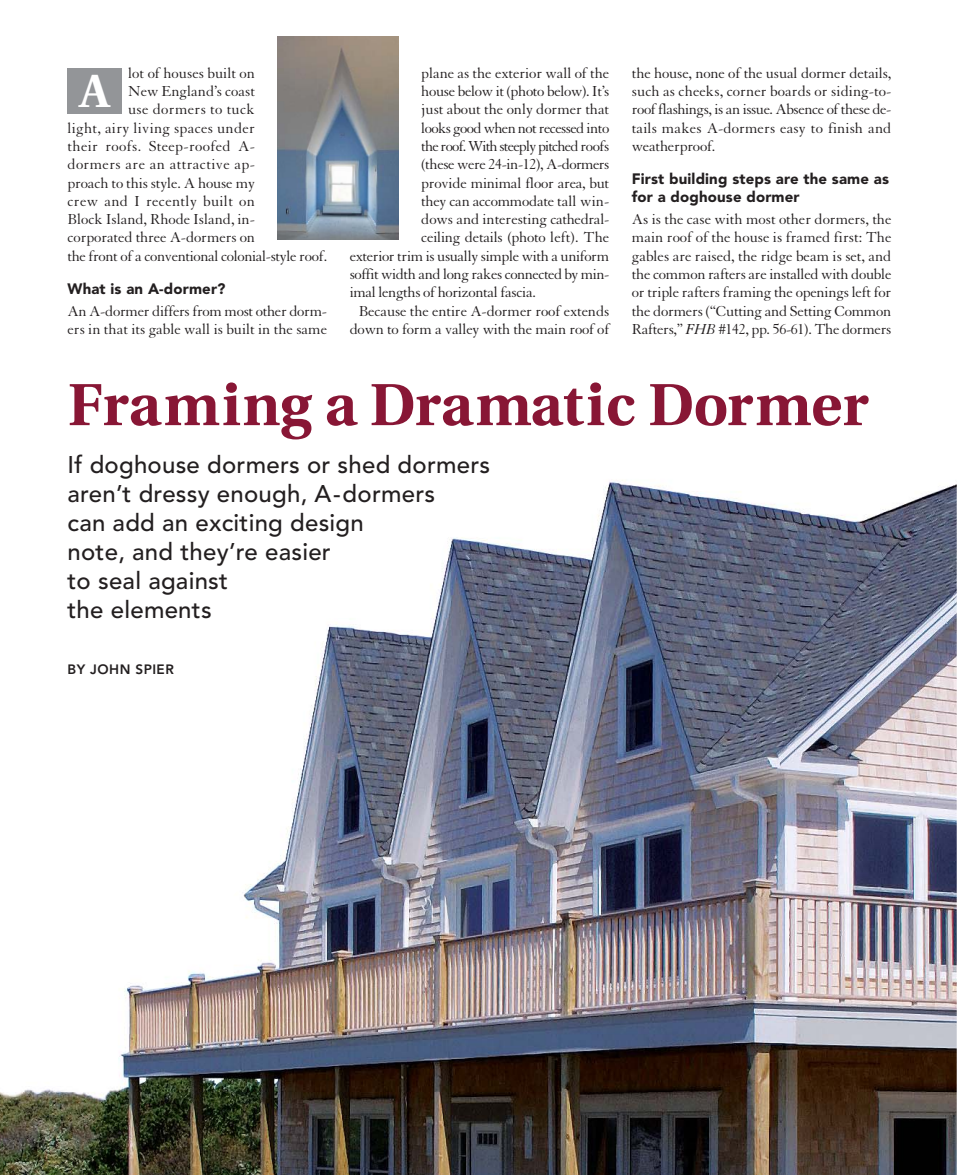
<style>
.page{position:relative;width:959px;height:1175px;background:#fff}
.page>*{position:absolute;margin:0;border:0;box-sizing:border-box;transform-origin:0 0}
.t1{font:700 59.25px "Utopia";letter-spacing:-.005em;color:#881635}
.t2{font:700 46.5px "Utopia";color:#fff}
.t3{font:500 24px/29.1px "Avenir";letter-spacing:.01em;color:#231f20}
.t4{font:15.75px/18.3px "Granjon";letter-spacing:-.015em;color:#231f20;text-align:justify}
.t5{font:15.75px "Granjon";letter-spacing:.02em;color:#231f20}
.t6{font:15.75px "Granjon";letter-spacing:-.05em;color:#231f20}
.t7{font:15.75px "Granjon";letter-spacing:-.04em;color:#231f20}
.t8{font:900 15px/18.3px "Avenir";letter-spacing:.01em;color:#231f20}
.t9{font:800 13.5px "Avenir";letter-spacing:.035em;color:#231f20}
.s1{font-style:italic}
</style>
<div class="page">
<img style="left:0;top:480px;width:956px;height:694px">
<img style="left:277px;top:36px;width:122px;height:203px">
<div style="left:68px;top:68px;width:54px;height:46px;background:#939598"></div>
<p class="t4" style="left:128px;top:65px;width:128px">lot of houses built on</p>
<p class="t4" style="left:128px;top:83px;width:128px">New England’s coast</p>
<p class="t5" style="left:128px;top:104px;width:128px">use dormers to tuck</p>
<p class="t5" style="left:68px;top:122px;width:189px">light, airy living spaces under</p>
<p class="t5" style="left:68px;top:140px;width:189px">their roofs. Steep-roofed A-</p>
<p class="t5" style="left:68px;top:158px;width:189px">dormers are an attractive ap-</p>
<p class="t4" style="left:68px;top:175px;width:189px">proach to this style. A house my</p>
<p class="t5" style="left:68px;top:195px;width:189px">crew and I recently built on</p>
<p class="t4" style="left:68px;top:211px;width:189px">Block Island, Rhode Island, in-</p>
<p class="t4" style="left:68px;top:230px;width:189px">corporated three A-dormers on</p>
<p class="t4" style="left:68px;top:248px;width:261px">the front of a conventional colonial-style roof.</p>
<p class="t8" style="left:68px;top:281px;width:160px">What is an A-dormer?</p>
<p class="t4" style="left:68px;top:303px;width:261px">An A-dormer differs from most other dorm&shy;ers in that its gable wall is built in the same</p>
<h2 class="t2" style="left:80px;top:73px;width:31px">A</h2>
<p class="t4" style="left:421px;top:65px;width:189px">plane as the exterior wall of the</p>
<p class="t4" style="left:421px;top:83px;width:189px">house below it (photo below). It’s</p>
<p class="t4" style="left:421px;top:102px;width:189px">just about the only dormer that</p>
<p class="t7" style="left:421px;top:122px;width:189px">looks good when not recessed into</p>
<p class="t6" style="left:421px;top:140px;width:189px">the roof. With steeply pitched roofs</p>
<p class="t4" style="left:421px;top:157px;width:189px">(these were 24-in-12), A-dormers</p>
<p class="t4" style="left:421px;top:175px;width:189px">provide minimal floor area, but</p>
<p class="t4" style="left:421px;top:193px;width:189px">they can accommodate tall win-</p>
<p class="t4" style="left:421px;top:211px;width:189px">dows and interesting cathedral-</p>
<p class="t4" style="left:421px;top:230px;width:189px">ceiling details (photo left). The</p>
<p class="t4" style="left:349px;top:248px;width:261px">exterior trim is usually simple with a uniform</p>
<p class="t4" style="left:349px;top:266px;width:261px">soffit width and long rakes connected by min-</p>
<p class="t4" style="left:349px;top:285px;width:188px">imal lengths of horizontal fascia.</p>
<p class="t4" style="left:359px;top:303px;width:252px">Because the entire A-dormer roof extends</p>
<p class="t4" style="left:350px;top:321px;width:261px">down to form a valley with the main roof of</p>
<p class="t4" style="left:632px;top:65px;width:261px">the house, none of the usual dormer details, such as cheeks, corner boards or siding-to&shy;roof flashings, is an issue. Absence of these de&shy;tails makes A-dormers easy to finish and weatherproof.</p>
<p class="t8" style="left:632px;top:171px;width:259px">First building steps are the same as for a doghouse dormer</p>
<p class="t4" style="left:632px;top:211px;width:261px">As is the case with most other dormers, the main roof of the house is framed first: The gables are raised, the ridge beam is set, and the common rafters are installed with double or triple rafters framing the openings left for the dormers (“Cutting and Setting Common Rafters,” <span class="s1">FHB</span> #142, pp. 56-61). The dormers</p>
<h1 class="t1" style="left:68px;top:381px;width:802px">Framing a Dramatic Dormer</h1>
<h3 class="t3" style="left:68px;top:452px;width:424px">If doghouse dormers or shed dormers aren’t dressy enough, A-dormers<br>can add an exciting design<br>note, and they’re easier<br>to seal against<br>the elements</h3>
<p class="t9" style="left:68px;top:663px;width:108px">BY JOHN SPIER</p>
</div>
